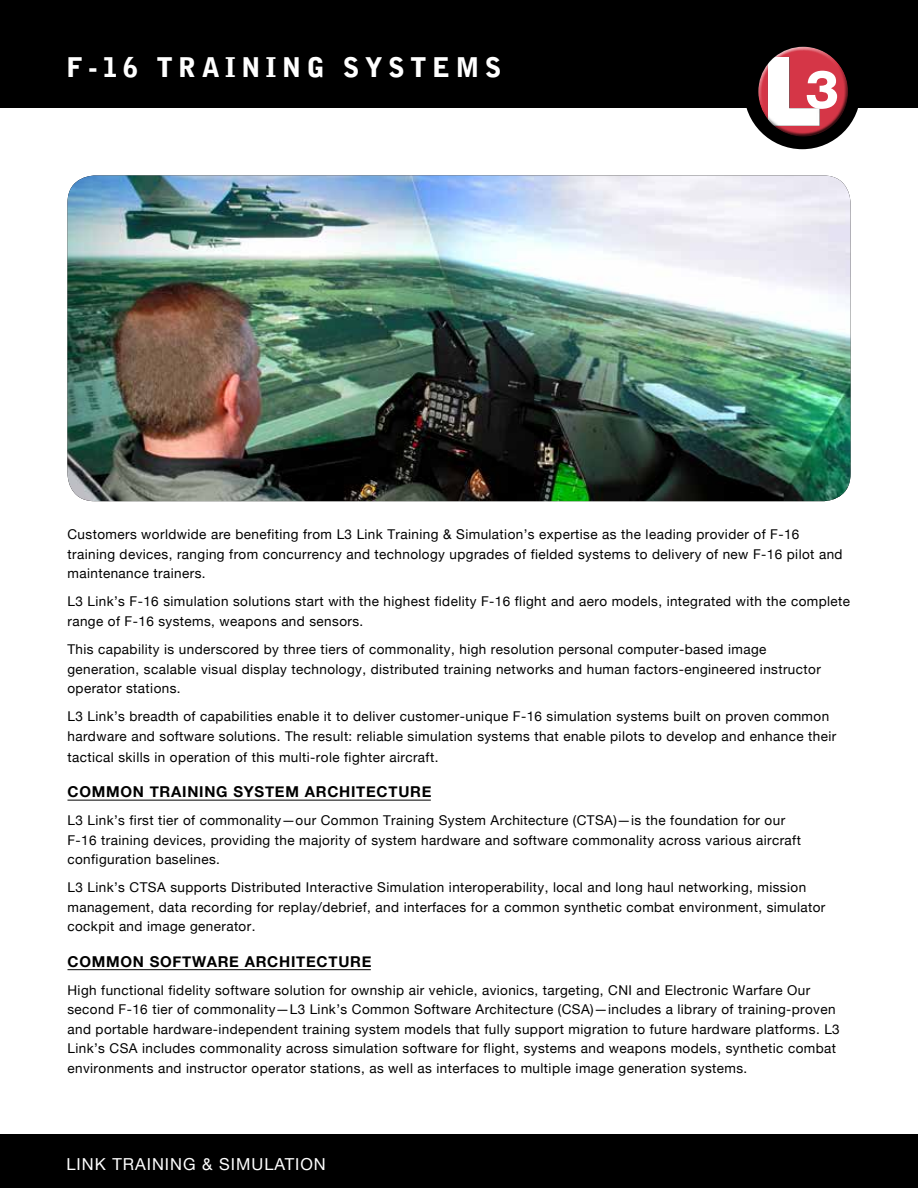
<style>
.page{position:relative;width:918px;height:1188px;background:#fff}
.page>*{position:absolute;margin:0;border:0;box-sizing:border-box;transform-origin:0 0}
.t1{font:900 27px "Bell Gothic Std";letter-spacing:.2em;color:#fff}
.t2{font:16.5px "Helvetica Neue";letter-spacing:.06em;color:#fff}
.t3{font:700 15px "Helvetica Neue";letter-spacing:.05em;color:#000}
.t4{font:13.5px/19.5px "Helvetica Neue";letter-spacing:.03em;color:#000}
</style>
<div class="page">
<div style="left:0;top:0;width:918px;height:108px;background:#000"></div>
<div style="left:744px;top:33px;width:117px;height:116px;background:#000;border-radius:50%"></div>
<div style="left:757px;top:47px;width:88px;height:82px;background:#fff;opacity:.75"></div>
<div style="left:759px;top:54px;width:90px;height:84px;background:#000;opacity:.75"></div>
<div style="left:0;top:1134px;width:918px;height:54px;background:#000"></div>
<hr style="left:68px;top:800px;width:363px;height:1px;background:#000">
<hr style="left:68px;top:969px;width:303px;height:1px;background:#000">
<img style="left:68px;top:176px;width:782px;height:325px">
<h1 class="t1" style="left:66px;top:52px;width:436px">F-16 TRAINING SYSTEMS</h1>
<p class="t4" style="left:68px;top:526px;width:777px">Customers worldwide are benefiting from L3 Link Training &amp; Simulation’s expertise as the leading provider of F-16 training devices, ranging from concurrency and technology upgrades of fielded systems to delivery of new F-16 pilot and maintenance trainers.</p>
<p class="t4" style="left:68px;top:593px;width:784px">L3 Link’s F-16 simulation solutions start with the highest fidelity F-16 flight and aero models, integrated with the complete range of F-16 systems, weapons and sensors.</p>
<p class="t4" style="left:68px;top:640px;width:755px">This capability is underscored by three tiers of commonality, high resolution personal computer-based image generation, scalable visual display technology, distributed training networks and human factors-engineered instructor operator stations.</p>
<p class="t4" style="left:68px;top:707px;width:770px">L3 Link’s breadth of capabilities enable it to deliver customer-unique F-16 simulation systems built on proven common hardware and software solutions. The result: reliable simulation systems that enable pilots to develop and enhance their</p>
<p class="t4" style="left:68px;top:748px;width:372px">tactical skills in operation of this multi-role fighter aircraft.</p>
<p class="t3" style="left:68px;top:780px;width:366px">COMMON TRAINING SYSTEM ARCHITECTURE</p>
<p class="t4" style="left:68px;top:811px;width:735px">L3 Link’s first tier of commonality—our Common Training System Architecture (CTSA)—is the foundation for our<br>F-16 training devices, providing the majority of system hardware and software commonality across various aircraft configuration baselines.</p>
<p class="t4" style="left:68px;top:879px;width:759px">L3 Link’s CTSA supports Distributed Interactive Simulation interoperability, local and long haul networking, mission management, data recording for replay/debrief, and interfaces for a common synthetic combat environment, simulator cockpit and image generator.</p>
<p class="t3" style="left:68px;top:949px;width:306px">COMMON SOFTWARE ARCHITECTURE</p>
<p class="t4" style="left:68px;top:981px;width:774px">High functional fidelity software solution for ownship air vehicle, avionics, targeting, CNI and Electronic Warfare Our second F-16 tier of commonality—L3 Link’s Common Software Architecture (CSA)—includes a library of training-proven and portable hardware-independent training system models that fully support migration to future hardware platforms. L3<br>Link’s CSA includes commonality across simulation software for flight, systems and weapons models, synthetic combat environments and instructor operator stations, as well as interfaces to multiple image generation systems.</p>
<p class="t2" style="left:66px;top:1152px;width:261px">LINK TRAINING &amp; SIMULATION</p>
</div>
